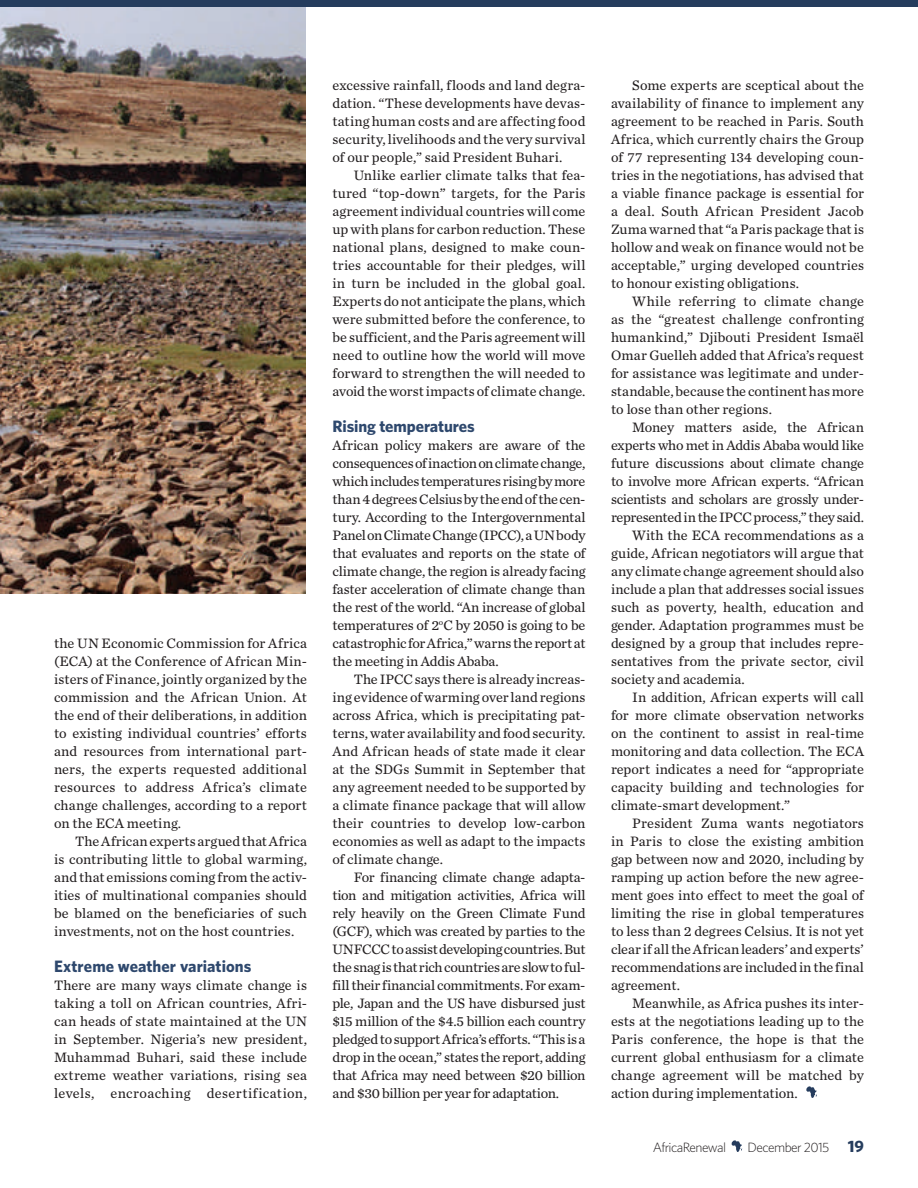
<style>
.page{position:relative;width:918px;height:1188px;background:#fff}
.page>*{position:absolute;margin:0;border:0;box-sizing:border-box;transform-origin:0 0}
.t1{font:700 16.5px "Whitney";color:#2e486d}
.t2{font:14.25px/18px "Chronicle Text G2";color:#231f20;text-align:justify}
.t3{font:14.25px "Chronicle Text G2";letter-spacing:-.02em;color:#231f20}
.t4{font:300 13.5px "Whitney";letter-spacing:-.04em;color:#231f20}
.s1{font-weight:700;font-size:16.5px;color:#253c5d}
</style>
<div class="page">
<svg style="left:732px;top:1140px;width:10px;height:12px"></svg>
<svg style="left:806px;top:1086px;width:11px;height:12px"></svg>
<img style="left:0;top:7px;width:305px;height:587px">
<div style="left:0;top:0;width:918px;height:7px;background:#253c5d"></div>
<p class="t2" style="left:54px;top:633px;width:254px">the UN Economic Commission for Africa (ECA) at the Conference of African Min&shy;isters of Finance, jointly organized by the commission and the African Union. At the end of their deliberations, in addition to existing individual countries’ efforts and resources from international part&shy;ners, the experts requested additional resources to address Africa’s climate change challenges, according to a report on the ECA meeting.</p>
<p class="t2" style="left:54px;top:831px;width:255px;text-indent:21px">The African experts argued that Africa is contributing little to global warming, and that emissions coming from the activ&shy;ities of multinational companies should be blamed on the beneficiaries of such investments, not on the host countries.</p>
<p class="t1" style="left:54px;top:955px;width:199px">Extreme weather variations</p>
<p class="t2" style="left:54px;top:975px;width:255px">There are many ways climate change is taking a toll on African countries, Afri&shy;can heads of state maintained at the UN in September. Nigeria’s new president, Muhammad Buhari, said these include extreme weather variations, rising sea levels, encroaching desertification,</p>
<p class="t2" style="left:333px;top:75px;width:255px">excessive rainfall, floods and land degra&shy;dation. “These developments have devas&shy;tating human costs and are affecting food security, livelihoods and the very survival of our people,” said President Buhari.</p>
<p class="t2" style="left:333px;top:165px;width:255px;text-indent:21px">Unlike earlier climate talks that fea&shy;tured “top-down” targets, for the Paris agreement individual countries will come up with plans for carbon reduction. These national plans, designed to make coun&shy;tries accountable for their pledges, will in turn be included in the global goal.<br>Experts do not anticipate the plans, which were submitted before the conference, to be sufficient, and the Paris agreement will need to outline how the world will move forward to strengthen the will needed to avoid the worst impacts of climate change.</p>
<p class="t1" style="left:333px;top:415px;width:144px">Rising temperatures</p>
<p class="t2" style="left:333px;top:435px;width:255px">African policy makers are aware of the consequences of inaction on climate change, which includes temperatures rising by more than 4 degrees Celsius by the end of the cen&shy;tury. According to the Intergovernmental Panel on Climate Change (IPCC), a UN body that evaluates and reports on the state of climate change, the region is already facing faster acceleration of climate change than the rest of the world. “An increase of global temperatures of 2<sup>o</sup>C by 2050 is going to be catastrophic for Africa,” warns the report at the meeting in Addis Ababa.</p>
<p class="t2" style="left:333px;top:669px;width:255px;text-indent:21px">The IPCC says there is already increas&shy;ing evidence of warming over land regions across Africa, which is precipitating pat&shy;terns, water availability and food security.<br>And African heads of state made it clear at the SDGs Summit in September that any agreement needed to be supported by a climate finance package that will allow their countries to develop low-carbon economies as well as adapt to the impacts of climate change.</p>
<p class="t2" style="left:333px;top:867px;width:255px;text-indent:21px">For financing climate change adapta&shy;tion and mitigation activities, Africa will rely heavily on the Green Climate Fund (GCF), which was created by parties to the UNFCCC to assist developing countries. But the snag is that rich countries are slow to ful&shy;fill their financial commitments. For exam&shy;ple, Japan and the US have disbursed just $15 million of the $4.5 billion each country pledged to support Africa’s efforts. “This is a drop in the ocean,” states the report, adding that Africa may need between $20 billion and $30 billion per year for adaptation.</p>
<p class="t2" style="left:611px;top:75px;width:255px;text-indent:21px">Some experts are sceptical about the availability of finance to implement any agreement to be reached in Paris. South Africa, which currently chairs the Group of 77 representing 134 developing coun&shy;tries in the negotiations, has advised that a viable finance package is essential for a deal. South African President Jacob Zuma warned that “a Paris package that is hollow and weak on finance would not be acceptable,” urging developed countries to honour existing obligations.</p>
<p class="t2" style="left:611px;top:291px;width:254px;text-indent:21px">While referring to climate change as the “greatest challenge confronting humankind,” Djibouti President Ismaël Omar Guelleh added that Africa’s request for assistance was legitimate and under&shy;standable, because the continent has more to lose than other regions.</p>
<p class="t2" style="left:632px;top:417px;width:233px">Money matters aside, the African</p>
<p class="t2" style="left:611px;top:435px;width:254px">experts who met in Addis Ababa would like</p>
<p class="t2" style="left:611px;top:453px;width:254px">future discussions about climate change</p>
<p class="t2" style="left:611px;top:471px;width:254px">to involve more African experts. “African</p>
<p class="t3" style="left:611px;top:488px;width:254px">scientists and scholars are grossly under-</p>
<p class="t3" style="left:611px;top:506px;width:255px">represented in the IPCC process,” they said.</p>
<p class="t2" style="left:632px;top:525px;width:233px">With the ECA recommendations as a</p>
<p class="t2" style="left:611px;top:543px;width:254px">guide, African negotiators will argue that</p>
<p class="t2" style="left:611px;top:561px;width:255px">any climate change agreement should also</p>
<p class="t2" style="left:611px;top:579px;width:254px">include a plan that addresses social issues</p>
<p class="t2" style="left:611px;top:597px;width:254px">such as poverty, health, education and</p>
<p class="t2" style="left:611px;top:615px;width:255px">gender. Adaptation programmes must be</p>
<p class="t2" style="left:611px;top:633px;width:254px">designed by a group that includes repre-</p>
<p class="t2" style="left:611px;top:651px;width:254px">sentatives from the private sector, civil</p>
<p class="t2" style="left:611px;top:669px;width:135px">society and academia.</p>
<p class="t2" style="left:632px;top:687px;width:233px">In addition, African experts will call</p>
<p class="t2" style="left:611px;top:705px;width:254px">for more climate observation networks</p>
<p class="t2" style="left:611px;top:723px;width:254px">on the continent to assist in real-time</p>
<p class="t2" style="left:611px;top:741px;width:255px">monitoring and data collection. The ECA</p>
<p class="t2" style="left:611px;top:759px;width:254px">report indicates a need for “appropriate</p>
<p class="t2" style="left:611px;top:777px;width:254px">capacity building and technologies for</p>
<p class="t2" style="left:611px;top:795px;width:181px">climate-smart development.”</p>
<p class="t2" style="left:632px;top:813px;width:233px">President Zuma wants negotiators</p>
<p class="t2" style="left:611px;top:831px;width:254px">in Paris to close the existing ambition</p>
<p class="t2" style="left:611px;top:849px;width:254px">gap between now and 2020, including by</p>
<p class="t2" style="left:611px;top:867px;width:254px">ramping up action before the new agree-</p>
<p class="t2" style="left:611px;top:885px;width:254px">ment goes into effect to meet the goal of</p>
<p class="t2" style="left:611px;top:903px;width:254px">limiting the rise in global temperatures</p>
<p class="t2" style="left:611px;top:921px;width:254px">to less than 2 degrees Celsius. It is not yet</p>
<p class="t2" style="left:611px;top:939px;width:254px">clear if all the African leaders’ and experts’</p>
<p class="t2" style="left:611px;top:957px;width:254px">recommendations are included in the final</p>
<p class="t2" style="left:611px;top:975px;width:71px">agreement.</p>
<p class="t2" style="left:632px;top:993px;width:233px">Meanwhile, as Africa pushes its inter-</p>
<p class="t2" style="left:611px;top:1011px;width:255px">ests at the negotiations leading up to the</p>
<p class="t2" style="left:611px;top:1029px;width:255px">Paris conference, the hope is that the</p>
<p class="t2" style="left:611px;top:1047px;width:254px">current global enthusiasm for a climate</p>
<p class="t2" style="left:611px;top:1065px;width:255px">change agreement will be matched by</p>
<p class="t2" style="left:611px;top:1083px;width:188px">action during implementation.</p>
<p class="t4" style="left:653px;top:1138px;width:75px">AfricaRenewal</p>
<p class="t4" style="left:748px;top:1138px;width:118px">December 2015 <span class="s1">19</span></p>
</div>
